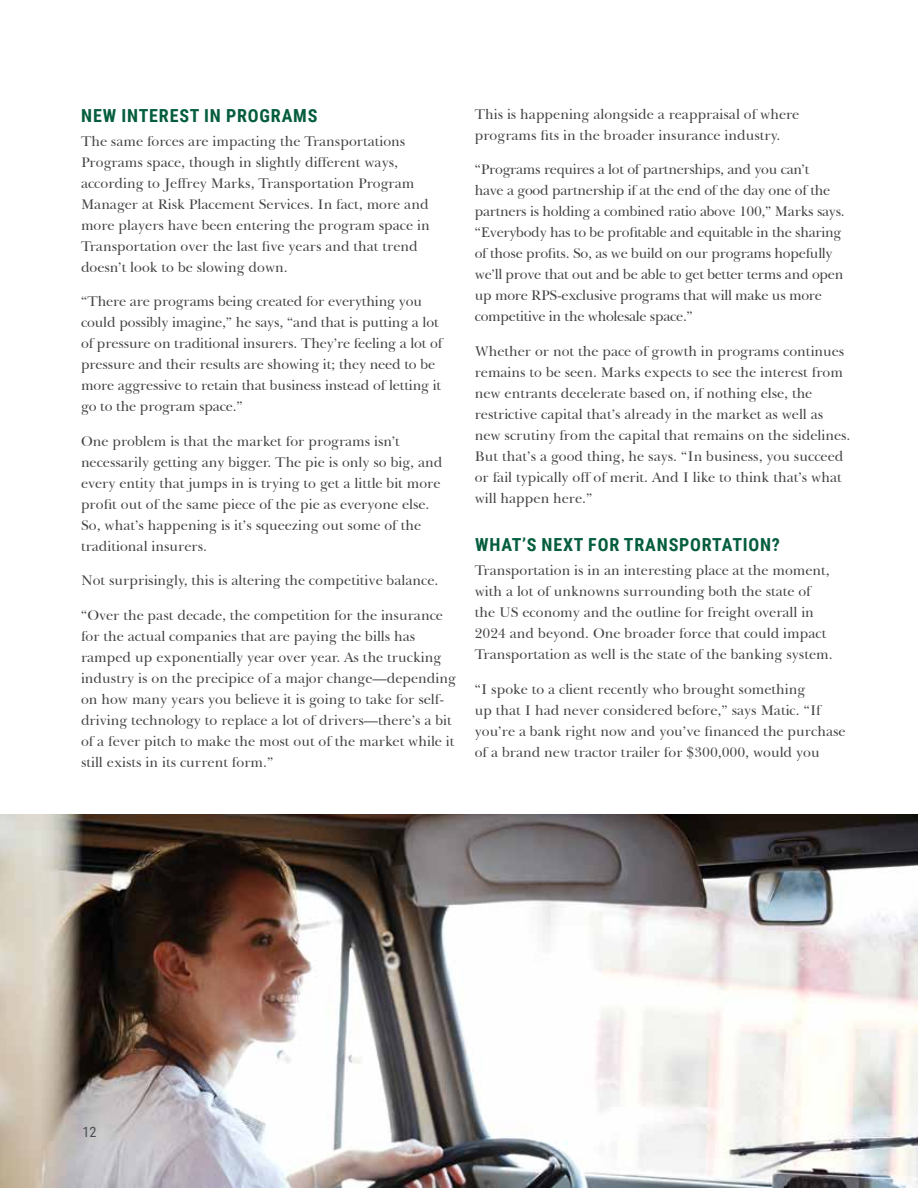
<style>
.page{position:relative;width:918px;height:1188px;background:#fff}
.page>*{position:absolute;margin:0;border:0;box-sizing:border-box;transform-origin:0 0}
.t1{font:700 18px "Roboto Condensed";letter-spacing:.045em;color:#045d3c}
.t2{font:14.25px/21px "Baskerville BT";color:#414042}
.t3{font:14.25px/21px "Baskerville BT";letter-spacing:-.02em;color:#414042}
.t4{font:14.25px "Roboto Condensed";color:#474c55}
</style>
<div class="page">
<img style="left:0;top:815px;width:918px;height:373px">
<p class="t1" style="left:81px;top:102px;width:238px">NEW INTEREST IN PROGRAMS</p>
<p class="t2" style="left:81px;top:130px;width:350px">The same forces are impacting the Transportations Programs space, though in slightly different ways, according to Jeffrey Marks, Transportation Program Manager at Risk Placement Services. In fact, more and more players have been entering the program space in Transportation over the last five years and that trend doesn’t look to be slowing down.</p>
<p class="t2" style="left:81px;top:291px;width:363px">“There are programs being created for everything you could possibly imagine,” he says, “and that is putting a lot of pressure on traditional insurers. They’re feeling a lot of pressure and their results are showing it; they need to be more aggressive to retain that business instead of letting it go to the program space.”</p>
<p class="t2" style="left:81px;top:430px;width:363px">One problem is that the market for programs isn’t necessarily getting any bigger. The pie is only so big, and every entity that jumps in is trying to get a little bit more profit out of the same piece of the pie as everyone else.<br>So, what’s happening is it’s squeezing out some of the traditional insurers.</p>
<p class="t2" style="left:81px;top:570px;width:359px">Not surprisingly, this is altering the competitive balance.</p>
<p class="t2" style="left:81px;top:604px;width:376px">“Over the past decade, the competition for the insurance for the actual companies that are paying the bills has ramped up exponentially year over year. As the trucking industry is on the precipice of a major change—depending on how many years you believe it is going to take for self&shy;driving technology to replace a lot of drivers—there’s a bit of a fever pitch to make the most out of the market while it still exists in its current form.”</p>
<p class="t2" style="left:475px;top:104px;width:326px">This is happening alongside a reappraisal of where programs fits in the broader insurance industry.</p>
<p class="t3" style="left:475px;top:159px;width:372px">“Programs requires a lot of partnerships, and you can’t<br>have a good partnership if at the end of the day one of the partners is holding a combined ratio above 100,” Marks says. “Everybody has to be profitable and equitable in the sharing of those profits. So, as we build on our programs hopefully we’ll prove that out and be able to get better terms and open up more RPS-exclusive programs that will make us more competitive in the wholesale space.”</p>
<p class="t2" style="left:475px;top:341px;width:377px">Whether or not the pace of growth in programs continues remains to be seen. Marks expects to see the interest from new entrants decelerate based on, if nothing else, the restrictive capital that’s already in the market as well as new scrutiny from the capital that remains on the sidelines.<br>But that’s a good thing, he says. “In business, you succeed or fail typically off of merit. And I like to think that’s what will happen here.”</p>
<p class="t1" style="left:475px;top:532px;width:306px">WHAT’S NEXT FOR TRANSPORTATION?</p>
<p class="t2" style="left:475px;top:560px;width:359px">Transportation is in an interesting place at the moment, with a lot of unknowns surrounding both the state of the US economy and the outline for freight overall in 2024 and beyond. One broader force that could impact Transportation as well is the state of the banking system.</p>
<p class="t2" style="left:475px;top:678px;width:372px">“I spoke to a client recently who brought something<br>up that I had never considered before,” says Matic. “If you’re a bank right now and you’ve financed the purchase of a brand new tractor trailer for $300,000, would you</p>
<p class="t4" style="left:82px;top:1122px;width:16px">12</p>
</div>
